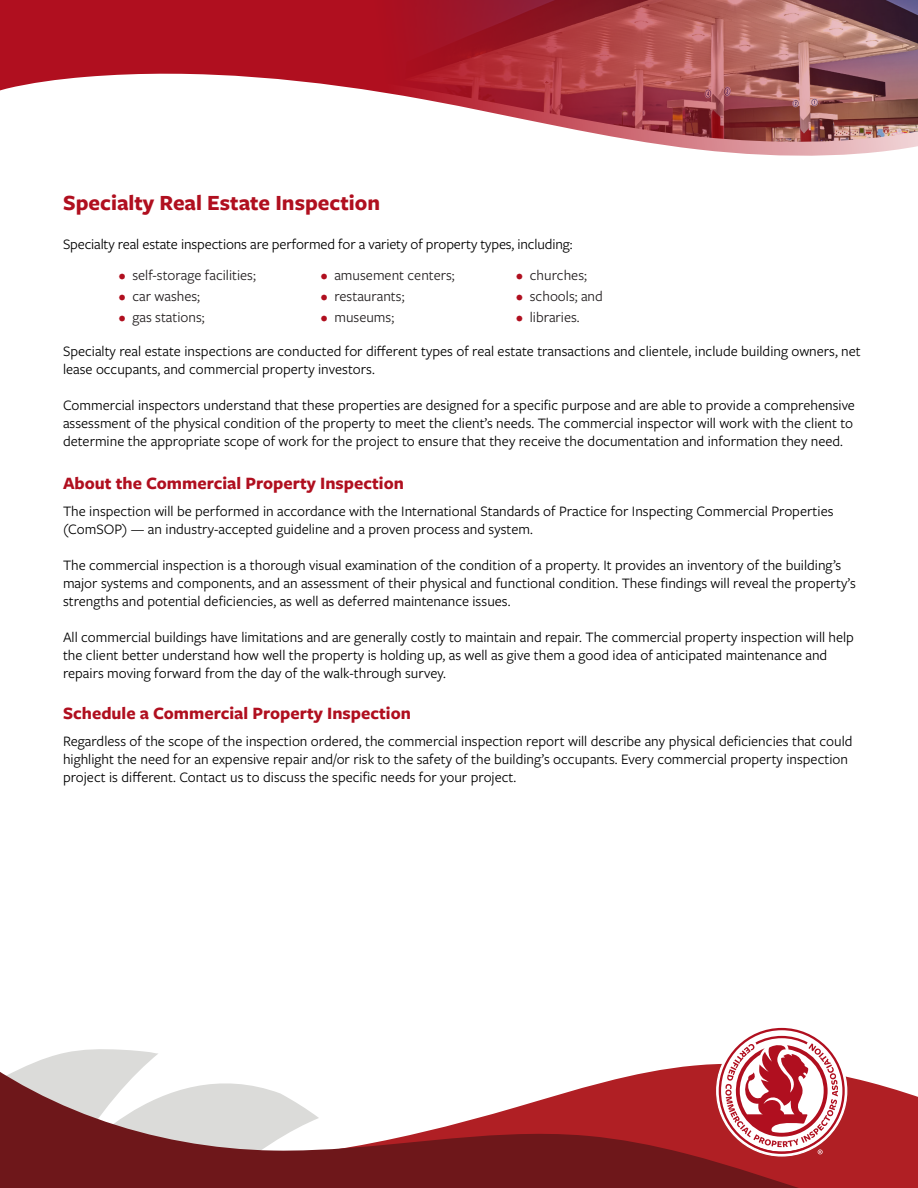
<style>
.page{position:relative;width:918px;height:1188px;background:#fff}
.page>*{position:absolute;margin:0;border:0;box-sizing:border-box;transform-origin:0 0}
.t1{font:700 22.5px "Freight Sans Pro";color:#b00f1f}
.t2{font:700 18px "Freight Sans Pro";color:#b00f1f}
.t3{font:15px/18px "Freight Sans Pro";color:#000}
.t4{font:15px "Freight Sans Pro";color:#231f20}
.s1{color:#b00f1f}
</style>
<div class="page">
<svg style="left:0;top:0;width:918px;height:156px"></svg>
<svg style="left:0;top:1049px;width:918px;height:139px"></svg>
<svg style="left:715px;top:1027px;width:133px;height:130px"></svg>
<p class="t1" style="left:63px;top:187px;width:319px">Specialty Real Estate Inspection</p>
<p class="t3" style="left:63px;top:234px;width:511px">Specialty real estate inspections are performed for a variety of property types, including:</p>
<p class="t4" style="left:119px;top:265px;width:139px"><span class="s1">•</span> self-storage facilities;</p>
<p class="t4" style="left:119px;top:286px;width:83px"><span class="s1">•</span> car washes;</p>
<p class="t4" style="left:119px;top:307px;width:87px"><span class="s1">•</span> gas stations;</p>
<p class="t4" style="left:321px;top:265px;width:136px"><span class="s1">•</span> amusement centers;</p>
<p class="t4" style="left:321px;top:286px;width:85px"><span class="s1">•</span> restaurants;</p>
<p class="t4" style="left:321px;top:307px;width:75px"><span class="s1">•</span> museums;</p>
<p class="t4" style="left:516px;top:265px;width:72px"><span class="s1">•</span> churches;</p>
<p class="t4" style="left:516px;top:286px;width:88px"><span class="s1">•</span> schools; and</p>
<p class="t4" style="left:516px;top:307px;width:65px"><span class="s1">•</span> libraries.</p>
<p class="t3" style="left:63px;top:341px;width:799px">Specialty real estate inspections are conducted for different types of real estate transactions and clientele, include building owners, net lease occupants, and commercial property investors.</p>
<p class="t3" style="left:63px;top:395px;width:794px;text-align:justify">Commercial inspectors understand that these properties are designed for a specific purpose and are able to provide a comprehensive assessment of the physical condition of the property to meet the client’s needs. The commercial inspector will work with the client to determine the appropriate scope of work for the project to ensure that they receive the documentation and information they need.</p>
<p class="t2" style="left:63px;top:471px;width:342px">About the Commercial Property Inspection</p>
<p class="t3" style="left:63px;top:502px;width:772px">The inspection will be performed in accordance with the International Standards of Practice for Inspecting Commercial Properties (ComSOP) — an industry-accepted guideline and a proven process and system.</p>
<p class="t3" style="left:63px;top:556px;width:794px">The commercial inspection is a thorough visual examination of the condition of a property. It provides an inventory of the building’s major systems and components, and an assessment of their physical and functional condition. These findings will reveal the property’s strengths and potential deficiencies, as well as deferred maintenance issues.</p>
<p class="t3" style="left:63px;top:628px;width:793px">All commercial buildings have limitations and are generally costly to maintain and repair. The commercial property inspection will help the client better understand how well the property is holding up, as well as give them a good idea of anticipated maintenance and repairs moving forward from the day of the walk-through survey.</p>
<p class="t2" style="left:63px;top:701px;width:349px">Schedule a Commercial Property Inspection</p>
<p class="t3" style="left:63px;top:731px;width:791px">Regardless of the scope of the inspection ordered, the commercial inspection report will describe any physical deficiencies that could highlight the need for an expensive repair and/or risk to the safety of the building’s occupants. Every commercial property inspection project is different. Contact us to discuss the specific needs for your project.</p>
</div>
